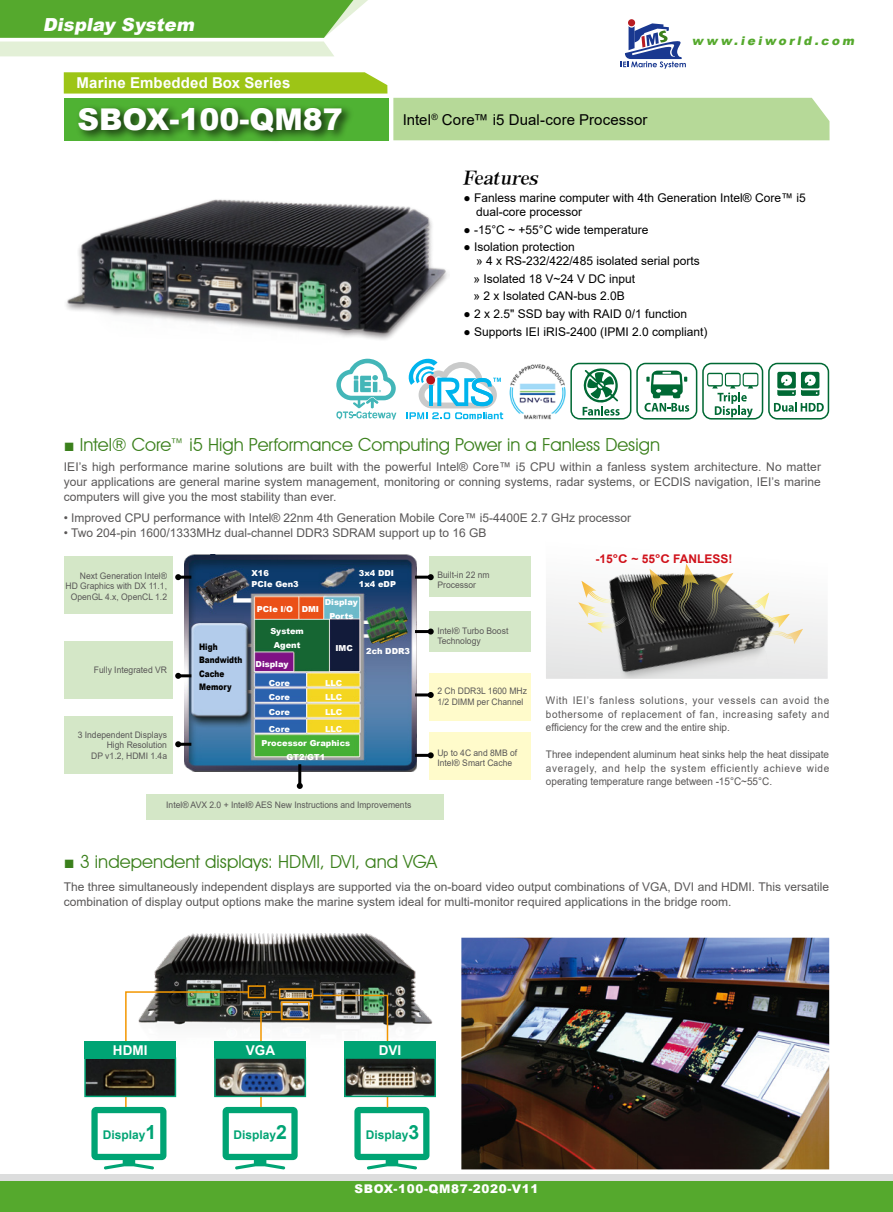
<style>
.page{position:relative;width:893px;height:1212px;background:#fff}
.page>*{position:absolute;margin:0;border:0;box-sizing:border-box;transform-origin:0 0}
.t1{font:900 30px "Arial";color:#fff}
.t2{font:18px "Avant Garde IT Cby BT";color:#3b801c}
.t3{font:italic 900 18px "Arial";color:#fff}
.t4{font:italic 18px "AR Roman 1 Heavy Euro";color:#000}
.t5{font:15px "Arial";letter-spacing:.005em;color:#000}
.t6{font:700 15px "Arial";letter-spacing:.01em;color:#fff}
.t7{font:700 13.5px "Arial";color:#fff}
.t8{font:12px/15px "Arial";color:#595757;text-align:justify}
.t9{font:12px/13.5px "Arial";color:#000}
.t10{font:700 12px "Arial";color:#00a474}
.t11{font:900 12px "Arial";letter-spacing:.05em;color:#fff}
.t12{font:700 12px "Arial";color:#d0121b}
.t13{font:italic 900 12px "Arial";color:#55a92d}
.t14{font:10.5px/13.5px "Arial";color:#595757;text-align:justify;scale:.95 1}
.t15{font:9px/10.5px "Arial";color:#595757;scale:.95 1}
.t16{font:900 9px/13.5px "Arial";color:#000;scale:.82 1}
.t17{font:900 8.25px/11.2px "Arial";color:#fff}
.s1{font-family:"Arial"}
.s2{font-size:19.5px}
</style>
<div class="page">
<svg style="left:0;top:0;width:368px;height:56px;background:#8ec572"></svg>
<div style="left:0;top:1174px;width:893px;height:38px;background:#dcdddd"></div>
<div style="left:0;top:1181px;width:893px;height:31px;background:#55a92d"></div>
<img style="left:509px;top:364px;width:57px;height:56px">
<img style="left:461px;top:938px;width:368px;height:231px">
<div style="left:628px;top:19px;width:7px;height:7px;background:#b81c22;border-radius:50%"></div>
<svg style="left:621px;top:23px;width:65px;height:46px"></svg>
<div style="left:393px;top:98px;width:436px;height:42px;background:#b6d998"></div>
<div style="left:64px;top:98px;width:325px;height:42px;background:#4fb233"></div>
<div style="left:75px;top:103px;width:279px;height:40px;background:#000;opacity:.75"></div>
<svg style="left:64px;top:72px;width:323px;height:22px;background:#a2c822"></svg>
<img style="left:66px;top:199px;width:382px;height:160px">
<div style="left:545px;top:539px;width:283px;height:140px;background:linear-gradient(to bottom,#fff,#e5e6e6)"></div>
<img style="left:566px;top:541px;width:241px;height:136px">
<div style="left:544px;top:538px;width:285px;height:142px;border:2px solid #fff"></div>
<svg style="left:706px;top:573px;width:97px;height:92px"></svg>
<svg style="left:675px;top:564px;width:24px;height:59px"></svg>
<svg style="left:646px;top:569px;width:23px;height:56px"></svg>
<svg style="left:578px;top:581px;width:49px;height:52px"></svg>
<div style="left:64px;top:556px;width:109px;height:57px;background:#d4e7c7"></div>
<div style="left:429px;top:556px;width:102px;height:41px;background:#d4e7c7"></div>
<div style="left:429px;top:611px;width:102px;height:41px;background:#d4e7c7"></div>
<div style="left:429px;top:673px;width:102px;height:48px;background:#fffbcb"></div>
<div style="left:429px;top:732px;width:102px;height:48px;background:#fffbcb"></div>
<div style="left:64px;top:642px;width:109px;height:57px;background:#d4e7c7"></div>
<div style="left:64px;top:716px;width:109px;height:58px;background:#d4e7c7"></div>
<div style="left:146px;top:794px;width:298px;height:25px;background:#d4e7c7"></div>
<img style="left:185px;top:554px;width:232px;height:217px">
<svg style="left:175px;top:574px;width:16px;height:6px"></svg>
<hr style="left:415px;top:576px;width:16px;height:3px;background:#000">
<svg style="left:428px;top:574px;width:6px;height:6px"></svg>
<hr style="left:415px;top:630px;width:16px;height:3px;background:#000">
<svg style="left:428px;top:628px;width:6px;height:6px"></svg>
<hr style="left:415px;top:693px;width:16px;height:3px;background:#000">
<svg style="left:428px;top:692px;width:6px;height:6px"></svg>
<hr style="left:415px;top:754px;width:16px;height:3px;background:#000">
<svg style="left:428px;top:752px;width:6px;height:6px"></svg>
<svg style="left:175px;top:673px;width:16px;height:6px"></svg>
<svg style="left:175px;top:741px;width:16px;height:6px"></svg>
<hr style="left:298px;top:764px;width:3px;height:22px;background:#000">
<svg style="left:297px;top:783px;width:6px;height:6px"></svg>
<svg style="left:336px;top:359px;width:60px;height:60px"></svg>
<svg style="left:407px;top:357px;width:96px;height:62px"></svg>
<svg style="left:570px;top:363px;width:259px;height:56px"></svg>
<img style="left:154px;top:933px;width:279px;height:129px">
<svg style="left:312px;top:994px;width:117px;height:175px"></svg>
<svg style="left:91px;top:990px;width:207px;height:179px"></svg>
<img style="left:87px;top:1060px;width:86px;height:34px">
<div style="left:84px;top:1057px;width:92px;height:40px;border:2px solid #00a474"></div>
<div style="left:84px;top:1041px;width:92px;height:18px;background:#00a474"></div>
<img style="left:217px;top:1060px;width:86px;height:34px">
<div style="left:214px;top:1057px;width:92px;height:40px;border:2px solid #00a474"></div>
<div style="left:215px;top:1041px;width:91px;height:17px;background:#00a474"></div>
<img style="left:347px;top:1060px;width:86px;height:34px">
<div style="left:344px;top:1057px;width:92px;height:40px;border:2px solid #00a474"></div>
<div style="left:344px;top:1041px;width:92px;height:17px;background:#00a474"></div>
<div style="left:248px;top:985px;width:18px;height:13px;border:2px solid #f39700"></div>
<div style="left:281px;top:1001px;width:29px;height:19px;border:2px solid #f39700"></div>
<div style="left:279px;top:988px;width:34px;height:11px;border:2px solid #f39700"></div>
<h2 class="t3" style="left:43px;top:12px;width:157px">Display System</h2>
<p class="t6" style="left:77px;top:72px;width:215px">Marine Embedded Box Series</p>
<h1 class="t1" style="left:78px;top:97px;width:267px">SBOX-100-QM87</h1>
<p class="t5" style="left:403px;top:110px;width:246px">Intel<sup>®</sup> Core™ i5 Dual-core Processor</p>
<h2 class="t4" style="left:462px;top:168px;width:81px">Features</h2>
<p class="t13" style="left:692px;top:32px;width:167px">www.ieiworld.com</p>
<p class="t9" style="left:476px;top:191px;width:331px;text-indent:-13px">● Fanless marine computer with 4th Generation Intel® Core™ i5 dual-core processor</p>
<p class="t9" style="left:463px;top:222px;width:186px">● -15°C ~ +55°C wide temperature</p>
<p class="t9" style="left:476px;top:240px;width:225px;text-indent:-13px">● Isolation protection<br>» 4 x RS-232/422/485 isolated serial ports</p>
<p class="t9" style="left:473px;top:269px;width:163px;line-height:17.7px">» Isolated 18 V~24 V DC input » 2 x Isolated CAN-bus 2.0B</p>
<p class="t9" style="left:463px;top:307px;width:225px">● 2 x 2.5" SSD bay with RAID 0/1 function</p>
<p class="t9" style="left:463px;top:325px;width:246px">● Supports IEI iRIS-2400 (IPMI 2.0 compliant)</p>
<h2 class="t2" style="left:64px;top:434px;width:598px"><span class="s1">■</span> Intel® Core™ i5 High Performance Computing Power in a Fanless Design</h2>
<p class="t8" style="left:64px;top:459px;width:759px">IEI’s high performance marine solutions are built with the powerful Intel® Core™ i5 CPU within a fanless system architecture. No matter your applications are general marine system management, monitoring or conning systems, radar systems, or ECDIS navigation, IEI’s marine computers will give you the most stability than ever.</p>
<p class="t8" style="left:64px;top:510px;width:569px">• Improved CPU performance with Intel® 22nm 4th Generation Mobile Core™ i5-4400E 2.7 GHz processor</p>
<p class="t8" style="left:64px;top:525px;width:424px">• Two 204-pin 1600/1333MHz dual-channel DDR3 SDRAM support up to 16 GB</p>
<p class="t15" style="left:66px;top:570px;width:108px;text-align:right">Next Generation Intel®<br>HD Graphics with DX 11.1,<br>OpenGL 4.x, OpenCL 1.2</p>
<p class="t15" style="left:94px;top:664px;width:79px">Fully Integrated VR</p>
<p class="t15" style="left:78px;top:729px;width:96px;text-align:right">3 Independent Displays<br>High Resolution<br>DP v1.2, HDMI 1.4a</p>
<p class="t16" style="left:199px;top:639px;width:54px">High<br>Bandwidth<br>Cache<br>Memory</p>
<p class="t17" style="left:251px;top:567px;width:49px">X16<br>PCIe Gen3</p>
<p class="t17" style="left:359px;top:567px;width:39px">3x4 DDI<br>1x4 eDP</p>
<p class="t17" style="left:257px;top:603px;width:64px">PCIe I/O DMI</p>
<p class="t17" style="left:325px;top:595px;width:34px;line-height:14px;text-align:center">Display<br>Ports</p>
<p class="t17" style="left:270px;top:624px;width:35px;line-height:14px;text-align:center">System<br>Agent</p>
<p class="t17" style="left:335px;top:642px;width:19px">IMC</p>
<p class="t17" style="left:256px;top:655px;width:36px;line-height:18px;text-align:right">Display<br>Core</p>
<p class="t17" style="left:325px;top:677px;width:19px">LLC</p>
<p class="t17" style="left:269px;top:691px;width:23px">Core</p>
<p class="t17" style="left:325px;top:691px;width:19px">LLC</p>
<p class="t17" style="left:269px;top:707px;width:23px">Core</p>
<p class="t17" style="left:325px;top:707px;width:19px">LLC</p>
<p class="t17" style="left:269px;top:723px;width:23px">Core</p>
<p class="t17" style="left:325px;top:723px;width:19px">LLC</p>
<p class="t17" style="left:261px;top:737px;width:90px">Processor Graphics</p>
<p class="t17" style="left:286px;top:751px;width:40px">GT2/GT1</p>
<p class="t17" style="left:366px;top:645px;width:45px">2ch DDR3</p>
<p class="t15" style="left:166px;top:799px;width:259px">Intel® AVX 2.0 + Intel® AES New Instructions and Improvements</p>
<p class="t15" style="left:437px;top:569px;width:57px">Built-in 22 nm<br>Processor</p>
<p class="t15" style="left:437px;top:625px;width:76px">Intel® Turbo Boost<br>Technology</p>
<p class="t15" style="left:437px;top:686px;width:96px">2 Ch DDR3L 1600 MHz<br>1/2 DIMM per Channel</p>
<p class="t15" style="left:437px;top:747px;width:86px">Up to 4C and 8MB of<br>Intel® Smart Cache</p>
<h2 class="t2" style="left:64px;top:851px;width:375px"><span class="s1">■</span> 3 independent displays: HDMI, DVI, and VGA</h2>
<p class="t12" style="left:596px;top:550px;width:138px">-15°C ~ 55°C FANLESS!</p>
<p class="t14" style="left:546px;top:694px;width:300px">With IEI’s fanless solutions, your vessels can avoid the bothersome of replacement of fan, increasing safety and efficiency for the crew and the entire ship.</p>
<p class="t14" style="left:546px;top:748px;width:300px">Three independent aluminum heat sinks help the heat dissipate averagely, and help the system efficiently achieve wide operating temperature range between -15°C~55°C.</p>
<p class="t8" style="left:64px;top:879px;width:767px">The three simultaneously independent displays are supported via the on-board video output combinations of VGA, DVI and HDMI. This versatile combination of display output options make the marine system ideal for multi-monitor required applications in the bridge room.</p>
<p class="t7" style="left:113px;top:1040px;width:36px">HDMI</p>
<p class="t7" style="left:246px;top:1040px;width:31px">VGA</p>
<p class="t7" style="left:379px;top:1040px;width:24px">DVI</p>
<p class="t10" style="left:103px;top:1126px;width:55px">Display<span class="s2">1</span></p>
<p class="t10" style="left:233px;top:1126px;width:55px">Display<span class="s2">2</span></p>
<p class="t10" style="left:366px;top:1126px;width:55px">Display<span class="s2">3</span></p>
<p class="t11" style="left:354px;top:1180px;width:185px">SBOX-100-QM87-2020-V11</p>
</div>
